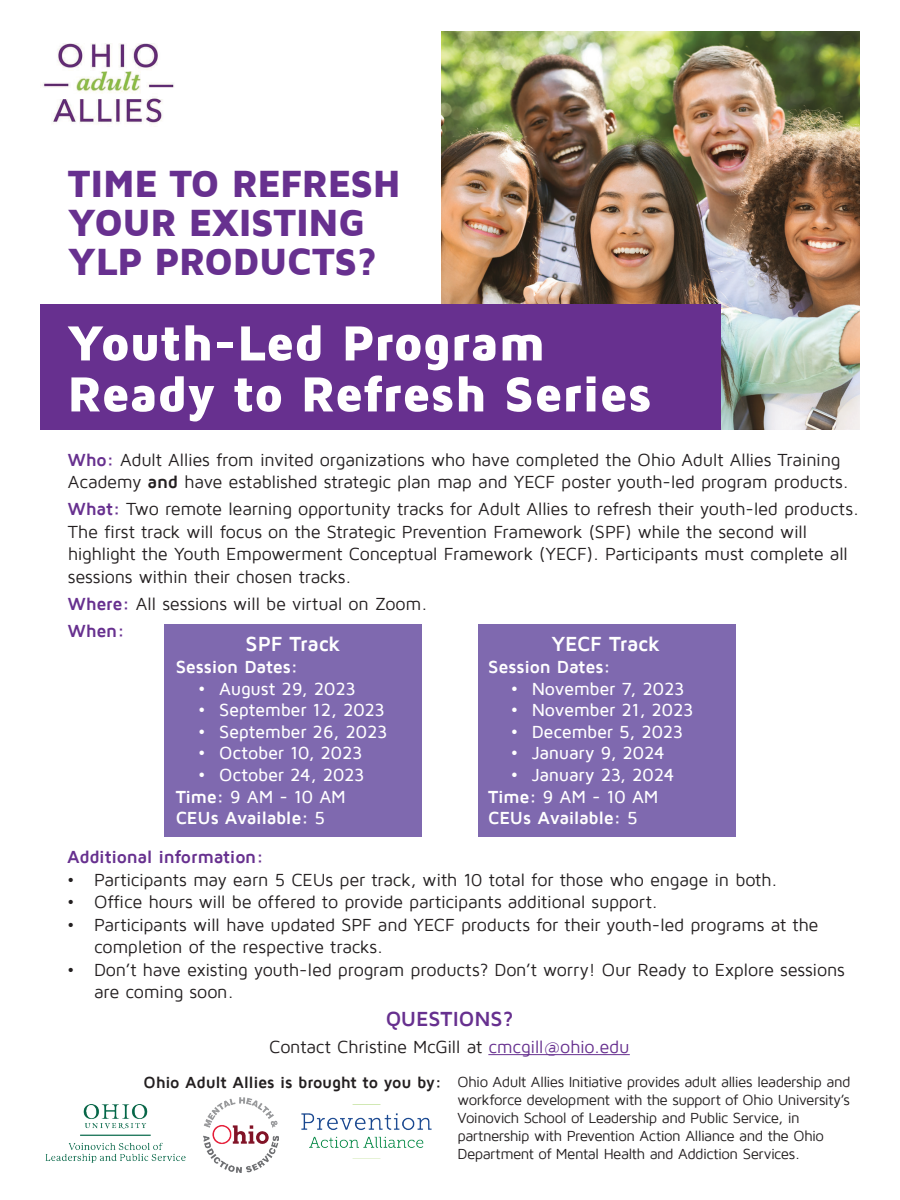
<style>
.page{position:relative;width:900px;height:1200px;background:#fff}
.page>*{position:absolute;margin:0;border:0;box-sizing:border-box;transform-origin:0 0}
.t1{font:900 51px "Maven Pro";letter-spacing:-.015em;color:#fff}
.t2{font:900 39px/39px "Maven Pro";letter-spacing:-.025em;color:#67308f}
.t3{font:700 21px "Maven Pro";letter-spacing:-.015em;color:#fff}
.t4{font:700 21px "Maven Pro";letter-spacing:-.005em;color:#67308f}
.t5{font:18px/22.5px "Maven Pro";letter-spacing:-.015em;color:#231f20}
.t6{font:500 18px "Maven Pro";letter-spacing:-.02em;color:#fff}
.t7{font:700 18px "Maven Pro";letter-spacing:-.015em;color:#fff}
.t8{font:700 18px "Maven Pro";letter-spacing:-.015em;color:#67308f}
.t9{font:700 16.5px "Maven Pro";letter-spacing:-.015em;color:#231f20}
.t10{font:15px/18px "Maven Pro";letter-spacing:-.035em;color:#231f20;text-align:justify}
.s1{font-weight:700;color:#67308f}
.s2{font-weight:700}
.s3{font-weight:500}
.s4{color:#67308f}
</style>
<div class="page">
<img style="left:43px;top:43px;width:131px;height:81px">
<img style="left:442px;top:32px;width:418px;height:398px">
<div style="left:40px;top:304px;width:681px;height:126px;background:#67308f"></div>
<div style="left:478px;top:624px;width:258px;height:213px;background:#7f69af"></div>
<div style="left:164px;top:624px;width:258px;height:213px;background:#7f69af"></div>
<img style="left:45px;top:1104px;width:141px;height:59px">
<img style="left:204px;top:1098px;width:74px;height:75px">
<img style="left:301px;top:1104px;width:131px;height:55px">
<hr style="left:488px;top:1054px;width:142px;height:1px;background:#67308f">
<p class="t2" style="left:68px;top:164px;width:335px">TIME TO REFRESH<br>YOUR EXISTING</p>
<p class="t2" style="left:68px;top:242px;width:311px">YLP PRODUCTS?</p>
<p class="t1" style="left:67px;top:316px;width:480px">Youth-Led Program</p>
<p class="t1" style="left:67px;top:367px;width:586px">Ready to Refresh Series</p>
<p class="t5" style="left:68px;top:449px;width:774px"><span class="s1">Who:</span> Adult Allies from invited organizations who have completed the Ohio Adult Allies Training</p>
<p class="t5" style="left:68px;top:471px;width:782px">Academy <span class="s2">and</span> have established strategic plan map and YECF poster youth-led program products.</p>
<p class="t5" style="left:68px;top:498px;width:793px"><span class="s1">What:</span> Two remote learning opportunity tracks for Adult Allies to refresh their youth-led products.</p>
<p class="t5" style="left:68px;top:521px;width:741px">The first track will focus on the Strategic Prevention Framework (SPF) while the second will</p>
<p class="t5" style="left:68px;top:543px;width:782px">highlight the Youth Empowerment Conceptual Framework (YECF). Participants must complete all</p>
<p class="t5" style="left:68px;top:566px;width:285px">sessions within their chosen tracks.</p>
<p class="t5" style="left:68px;top:593px;width:361px"><span class="s1">Where:</span> All sessions will be virtual on Zoom.</p>
<p class="t8" style="left:68px;top:621px;width:58px">When:</p>
<p class="t3" style="left:246px;top:633px;width:97px">SPF Track</p>
<p class="t7" style="left:176px;top:657px;width:124px">Session Dates:</p>
<p class="t6" style="left:198px;top:679px;width:159px">• August 29, 2023</p>
<p class="t6" style="left:198px;top:701px;width:188px">• September 12, 2023</p>
<p class="t6" style="left:198px;top:722px;width:191px">• September 26, 2023</p>
<p class="t6" style="left:198px;top:744px;width:166px">• October 10, 2023</p>
<p class="t6" style="left:198px;top:766px;width:168px">• October 24, 2023</p>
<p class="t6" style="left:176px;top:787px;width:172px"><span class="s2">Time:</span> 9 AM - 10 AM</p>
<p class="t7" style="left:176px;top:809px;width:151px">CEUs Available: <span class="s3">5</span></p>
<p class="t3" style="left:551px;top:633px;width:110px">YECF Track</p>
<p class="t7" style="left:488px;top:657px;width:124px">Session Dates:</p>
<p class="t6" style="left:511px;top:679px;width:175px">• November 7, 2023</p>
<p class="t6" style="left:511px;top:701px;width:184px">• November 21, 2023</p>
<p class="t6" style="left:511px;top:722px;width:174px">• December 5, 2023</p>
<p class="t6" style="left:511px;top:744px;width:156px">• January 9, 2024</p>
<p class="t6" style="left:511px;top:766px;width:165px">• January 23, 2024</p>
<p class="t6" style="left:488px;top:787px;width:172px"><span class="s2">Time:</span> 9 AM - 10 AM</p>
<p class="t7" style="left:488px;top:809px;width:151px">CEUs Available: <span class="s3">5</span></p>
<p class="t8" style="left:67px;top:848px;width:198px">Additional information:</p>
<p class="t5" style="left:67px;top:869px;width:712px">• Participants may earn 5 CEUs per track, with 10 total for those who engage in both.</p>
<p class="t5" style="left:67px;top:891px;width:592px">• Office hours will be offered to provide participants additional support.</p>
<p class="t5" style="left:94px;top:914px;width:726px;text-indent:-27px">• Participants will have updated SPF and YECF products for their youth-led programs at the completion of the respective tracks.</p>
<p class="t5" style="left:94px;top:959px;width:752px;text-indent:-27px">• Don’t have existing youth-led program products? Don’t worry! Our Ready to Explore sessions are coming soon.</p>
<p class="t4" style="left:386px;top:1008px;width:129px">QUESTIONS?</p>
<p class="t5" style="left:269px;top:1036px;width:362px">Contact Christine McGill at <span class="s4">cmcgill@ohio.edu</span></p>
<p class="t9" style="left:144px;top:1074px;width:300px">Ohio Adult Allies is brought to you by:</p>
<p class="t10" style="left:458px;top:1073px;width:395px">Ohio Adult Allies Initiative provides adult allies leadership and workforce development with the support of Ohio University’s Voinovich School of Leadership and Public Service, in</p>
<p class="t10" style="left:458px;top:1127px;width:368px">partnership with Prevention Action Alliance and the Ohio</p>
<p class="t10" style="left:458px;top:1145px;width:344px">Department of Mental Health and Addiction Services.</p>
</div>
